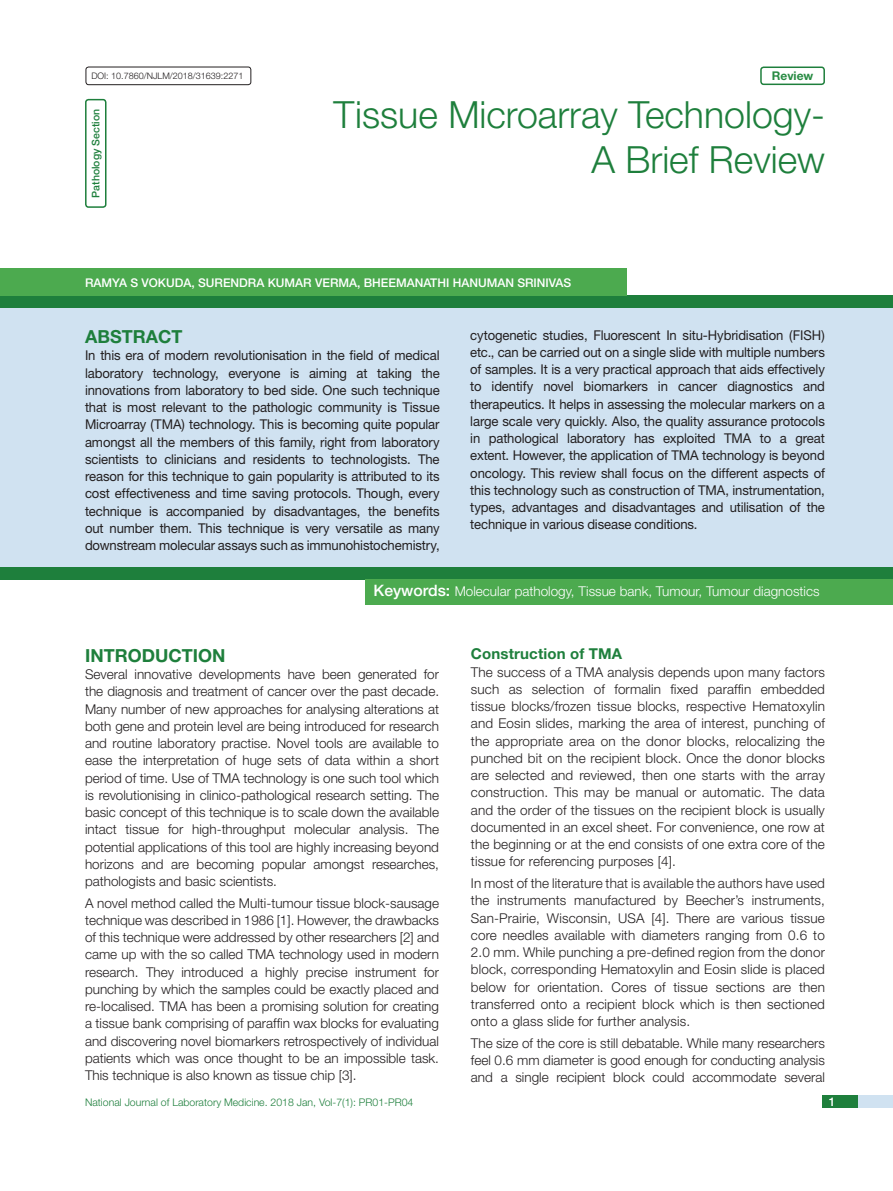
<style>
.page{position:relative;width:893px;height:1191px;background:#fff}
.page>*{position:absolute;margin:0;border:0;box-sizing:border-box;transform-origin:0 0}
.Main_Heading{font:300 37.5px/45px "Helvetica Neue";color:#1e7f3c;text-align:right}
.Heading{font:700 18px "Helvetica Neue";color:#1e7f3c}
.Sub-Heading{font:700 15px "Helvetica Neue";letter-spacing:.01em;color:#1e7f3c}
.Body_Text{font:300 13.5px/17.2px "Helvetica Neue";color:#231f20;text-align:justify}
.Abstract_Text{font:13.5px/17.2px "Helvetica Neue";letter-spacing:-.01em;color:#231f20;text-align:justify}
.t1{font:300 13.5px "Helvetica Neue";color:#fff}
.Author{font:500 12px "Helvetica Neue";color:#fff}
.t2{font:700 12px "Helvetica Neue";color:#288b43}
.t3{font:300 10.5px "Helvetica Neue";color:#1e7f3c}
.t4{font:500 10.5px "Helvetica Neue";color:#1e7f3c}
.t5{font:300 9px "Helvetica Neue";color:#231f20}
.s1{font-weight:500;font-size:15.75px}
</style>
<div class="page">
<div style="left:825px;top:1095px;width:68px;height:13px;background:#d0e2f1"></div>
<div style="left:823px;top:1095px;width:35px;height:13px;background:#1e7f3c"></div>
<div style="left:760px;top:66px;width:65px;height:19px;border:2px solid #1e7f3c;border-radius:3px"></div>
<div style="left:86px;top:67px;width:165px;height:18px;border:1px solid #231f20;border-radius:3px"></div>
<div style="left:0;top:308px;width:893px;height:260px;background:#d0e2f1"></div>
<div style="left:0;top:296px;width:893px;height:12px;background:#1e7f3c"></div>
<div style="left:85px;top:99px;width:21px;height:109px;border:2px solid #1e7f3c;border-radius:3px"></div>
<div style="left:0;top:268px;width:626px;height:28px;background:#4caa4f"></div>
<div style="left:0;top:567px;width:893px;height:12px;background:#1e7f3c"></div>
<div style="left:365px;top:579px;width:528px;height:26px;background:#4caa4f"></div>
<p class="t5" style="left:91px;top:70px;width:154px">DOI: 10.7860/NJLM/2018/31639:2271</p>
<p class="t2" style="left:772px;top:68px;width:43px">Review</p>
<p class="t4" style="left:89px;top:198px;width:90px;rotate:-90deg">PATHOLOGY SECTION</p>
<p class="Main_Heading" style="left:334px;top:92px;width:493px">Tissue Microarray Technology-<br>A Brief Review</p>
<p class="Author" style="left:85px;top:276px;width:486px">RAMYA S VOKUDA, SURENDRA KUMAR VERMA, BHEEMANATHI HANUMAN SRINIVAS</p>
<p class="Heading" style="left:85px;top:325px;width:99px">ABSTRACT</p>
<p class="Abstract_Text" style="left:85px;top:347px;width:356px">In this era of modern revolutionisation in the field of medical laboratory technology, everyone is aiming at taking the innovations from laboratory to bed side. One such technique that is most relevant to the pathologic community is Tissue Microarray (TMA) technology. This is becoming quite popular amongst all the members of this family, right from laboratory scientists to clinicians and residents to technologists. The reason for this technique to gain popularity is attributed to its cost effectiveness and time saving protocols. Though, every technique is accompanied by disadvantages, the benefits out number them. This technique is very versatile as many downstream molecular assays such as immunohistochemistry,</p>
<p class="Abstract_Text" style="left:470px;top:326px;width:356px">cytogenetic studies, Fluorescent In situ-Hybridisation (FISH) etc., can be carried out on a single slide with multiple numbers of samples. It is a very practical approach that aids effectively to identify novel biomarkers in cancer diagnostics and therapeutics. It helps in assessing the molecular markers on a large scale very quickly. Also, the quality assurance protocols in pathological laboratory has exploited TMA to a great extent. However, the application of TMA technology is beyond oncology. This review shall focus on the different aspects of this technology such as construction of TMA, instrumentation, types, advantages and disadvantages and utilisation of the technique in various disease conditions.</p>
<p class="t1" style="left:374px;top:583px;width:447px"><span class="s1">KEYWORDS:</span> Molecular pathology, Tissue bank, Tumour, Tumour diagnostics</p>
<p class="Heading" style="left:85px;top:644px;width:142px">Introduction</p>
<p class="Body_Text" style="left:85px;top:665px;width:356px">Several innovative developments have been generated for the diagnosis and treatment of cancer over the past decade.<br>Many number of new approaches for analysing alterations at both gene and protein level are being introduced for research and routine laboratory practise. Novel tools are available to ease the interpretation of huge sets of data within a short period of time. Use of TMA technology is one such tool which is revolutionising in clinico-pathological research setting. The basic concept of this technique is to scale down the available intact tissue for high-throughput molecular analysis. The potential applications of this tool are highly increasing beyond horizons and are becoming popular amongst researches, pathologists and basic scientists.</p>
<p class="Body_Text" style="left:85px;top:894px;width:356px">A novel method called the Multi-tumour tissue block-sausage technique was described in 1986 [1]. However, the drawbacks of this technique were addressed by other researchers [2] and came up with the so called TMA technology used in modern research. They introduced a highly precise instrument for punching by which the samples could be exactly placed and re-localised. TMA has been a promising solution for creating a tissue bank comprising of paraffin wax blocks for evaluating and discovering novel biomarkers retrospectively of individual patients which was once thought to be an impossible task.<br>This technique is also known as tissue chip [3].</p>
<p class="Sub-Heading" style="left:471px;top:645px;width:153px">Construction of TMA</p>
<p class="Body_Text" style="left:471px;top:663px;width:356px">The success of a TMA analysis depends upon many factors such as selection of formalin fixed paraffin embedded tissue blocks/frozen tissue blocks, respective Hematoxylin and Eosin slides, marking the area of interest, punching of the appropriate area on the donor blocks, relocalizing the punched bit on the recipient block. Once the donor blocks are selected and reviewed, then one starts with the array construction. This may be manual or automatic. The data and the order of the tissues on the recipient block is usually documented in an excel sheet. For convenience, one row at the beginning or at the end consists of one extra core of the tissue for referencing purposes [4].</p>
<p class="Body_Text" style="left:471px;top:874px;width:356px">In most of the literature that is available the authors have used the instruments manufactured by Beecher’s instruments, San-Prairie, Wisconsin, USA [4]. There are various tissue core needles available with diameters ranging from 0.6 to 2.0 mm. While punching a pre-defined region from the donor block, corresponding Hematoxylin and Eosin slide is placed below for orientation. Cores of tissue sections are then transferred onto a recipient block which is then sectioned onto a glass slide for further analysis.</p>
<p class="Body_Text" style="left:471px;top:1033px;width:355px">The size of the core is still debatable. While many researchers feel 0.6 mm diameter is good enough for conducting analysis and a single recipient block could accommodate several</p>
<p class="t3" style="left:85px;top:1096px;width:330px">National Journal of Laboratory Medicine. 2018 Jan, Vol-7(1): PR01-PR04</p>
<p class="Author" style="left:829px;top:1094px;width:8px">1</p>
</div>
